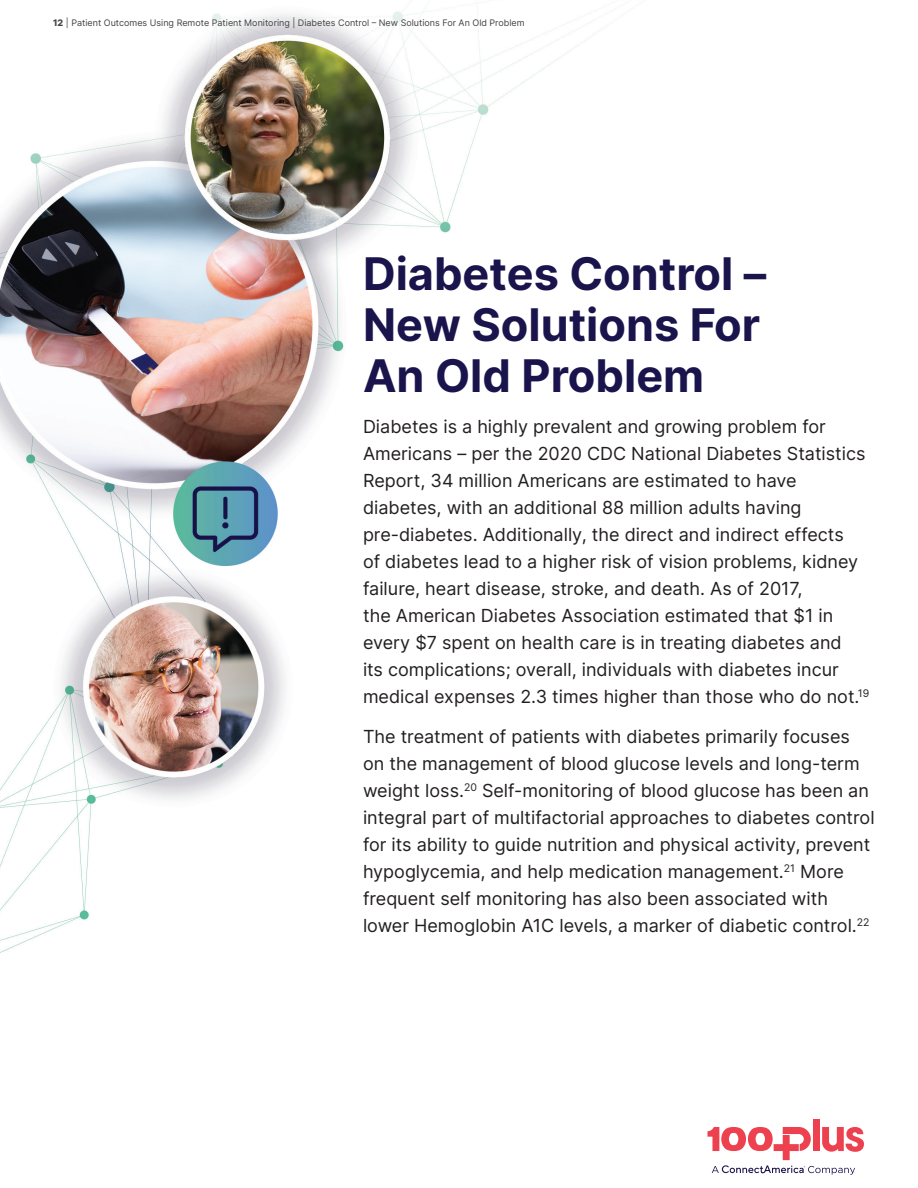
<style>
.page{position:relative;width:918px;height:1188px;background:#fff}
.page>*{position:absolute;margin:0;border:0;box-sizing:border-box;transform-origin:0 0}
.Paragraph{font:700 45px/51px "Inter";color:#1a144c}
.Paragraph-2{font:18px/27px "Inter";color:#231f20}
.t1{font:9px "Inter";color:#434343}
.s1{font-weight:800}
</style>
<div class="page">
<img style="left:0;top:3px;width:820px;height:1117px">
<div style="left:813px;top:1120px;width:7px;height:31px;background:#ee414f"></div>
<svg style="left:707px;top:1127px;width:157px;height:48px"></svg>
<p class="t1" style="left:53px;top:16px;width:473px"><span class="s1">12</span> | Patient Outcomes Using Remote Patient Monitoring | Diabetes Control – New Solutions For An Old Problem</p>
<p class="Paragraph" style="left:363px;top:247px;width:405px">Diabetes Control –<br>New Solutions For<br>An Old Problem</p>
<p class="Paragraph-2" style="left:363px;top:412px;width:508px">Diabetes is a highly prevalent and growing problem for Americans – per the 2020 CDC National Diabetes Statistics Report, 34 million Americans are estimated to have diabetes, with an additional 88 million adults having pre-diabetes. Additionally, the direct and indirect effects<br>of diabetes lead to a higher risk of vision problems, kidney failure, heart disease, stroke, and death. As of 2017,<br>the American Diabetes Association estimated that $1 in every $7 spent on health care is in treating diabetes and<br>its complications; overall, individuals with diabetes incur medical expenses 2.3 times higher than those who do not.<sup>19</sup></p>
<p class="Paragraph-2" style="left:363px;top:723px;width:513px">The treatment of patients with diabetes primarily focuses on the management of blood glucose levels and long-term weight loss.<sup>20</sup> Self-monitoring of blood glucose has been an integral part of multifactorial approaches to diabetes control for its ability to guide nutrition and physical activity, prevent hypoglycemia, and help medication management.<sup>21</sup> More frequent self monitoring has also been associated with lower Hemoglobin A1C levels, a marker of diabetic control.<sup>22</sup></p>
</div>
